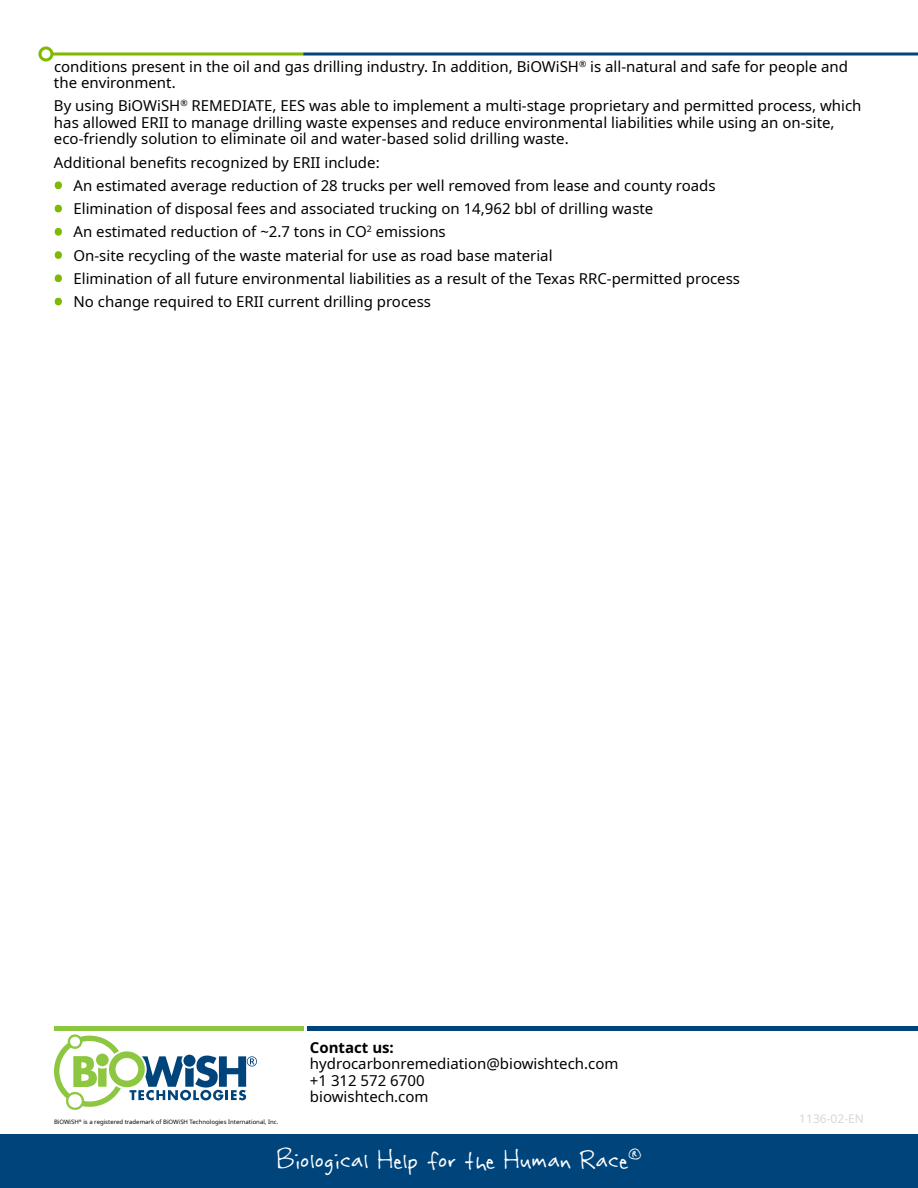
<style>
.page{position:relative;width:918px;height:1188px;background:#fff}
.page>*{position:absolute;margin:0;border:0;box-sizing:border-box;transform-origin:0 0}
.t1{font:30px "Rabiohead";color:#fff}
.t2{font:15px/16.5px "Noto Sans";color:#000}
.t3{font:700 15px "Noto Sans";color:#000}
.t4{font:12px "Noto Sans";color:#d6d7d6}
.t5{font:6px "Noto Sans";color:#000}
.s1{font-weight:700;color:#7eba00}
</style>
<div class="page">
<div style="left:0;top:1134px;width:918px;height:54px;background:#00447c"></div>
<svg style="left:53px;top:52px;width:250px;height:4px"></svg>
<div style="left:38px;top:46px;width:15px;height:16px;border:3px solid #7eba00;border-radius:50%"></div>
<svg style="left:303px;top:52px;width:615px;height:4px;background:#3f729c"></svg>
<hr style="left:54px;top:1026px;width:249px;height:4px;background:#8dc63f">
<hr style="left:307px;top:1026px;width:611px;height:4px;background:#00447c">
<svg style="left:54px;top:1034px;width:203px;height:76px"></svg>
<svg style="left:54px;top:181px;width:8px;height:9px"></svg>
<svg style="left:54px;top:204px;width:8px;height:9px"></svg>
<svg style="left:54px;top:228px;width:8px;height:8px"></svg>
<svg style="left:54px;top:251px;width:8px;height:8px"></svg>
<svg style="left:54px;top:274px;width:8px;height:9px"></svg>
<svg style="left:54px;top:297px;width:8px;height:9px"></svg>
<p class="t2" style="left:54px;top:58px;width:796px">conditions present in the oil and gas drilling industry. In addition, BiOWiSH<sup>®</sup> is all-natural and safe for people and the environment.</p>
<p class="t2" style="left:54px;top:98px;width:809px">By using BiOWiSH<sup>®</sup> REMEDIATE, EES was able to implement a multi-stage proprietary and permitted process, which has allowed ERII to manage drilling waste expenses and reduce environmental liabilities while using an on-site, eco-friendly solution to eliminate oil and water-based solid drilling waste.</p>
<p class="t2" style="left:54px;top:154px;width:327px">Additional benefits recognized by ERII include:</p>
<p class="t2" style="left:56px;top:177px;width:662px"><span class="s1">•</span> An estimated average reduction of 28 trucks per well removed from lease and county roads</p>
<p class="t2" style="left:56px;top:201px;width:599px"><span class="s1">•</span> Elimination of disposal fees and associated trucking on 14,962 bbl of drilling waste</p>
<p class="t2" style="left:56px;top:224px;width:392px"><span class="s1">•</span> An estimated reduction of ~2.7 tons in CO<sup>2</sup> emissions</p>
<p class="t2" style="left:56px;top:247px;width:499px"><span class="s1">•</span> On-site recycling of the waste material for use as road base material</p>
<p class="t2" style="left:56px;top:270px;width:686px"><span class="s1">•</span> Elimination of all future environmental liabilities as a result of the Texas RRC-permitted process</p>
<p class="t2" style="left:56px;top:294px;width:377px"><span class="s1">•</span> No change required to ERII current drilling process</p>
<p class="t5" style="left:54px;top:1118px;width:226px">BiOWiSH<sup>®</sup> is a registered trademark of BiOWiSH Technologies International, Inc.</p>
<p class="t3" style="left:310px;top:1037px;width:85px">Contact us:</p>
<p class="t2" style="left:310px;top:1056px;width:310px">hydrocarbonremediation@biowishtech.com +1 312 572 6700<br>biowishtech.com</p>
<h1 class="t1" style="left:277px;top:1142px;width:366px">Biological Help for the Human Race<sup>®</sup></h1>
<p class="t4" style="left:799px;top:1110px;width:66px">1136-02-EN</p>
</div>
